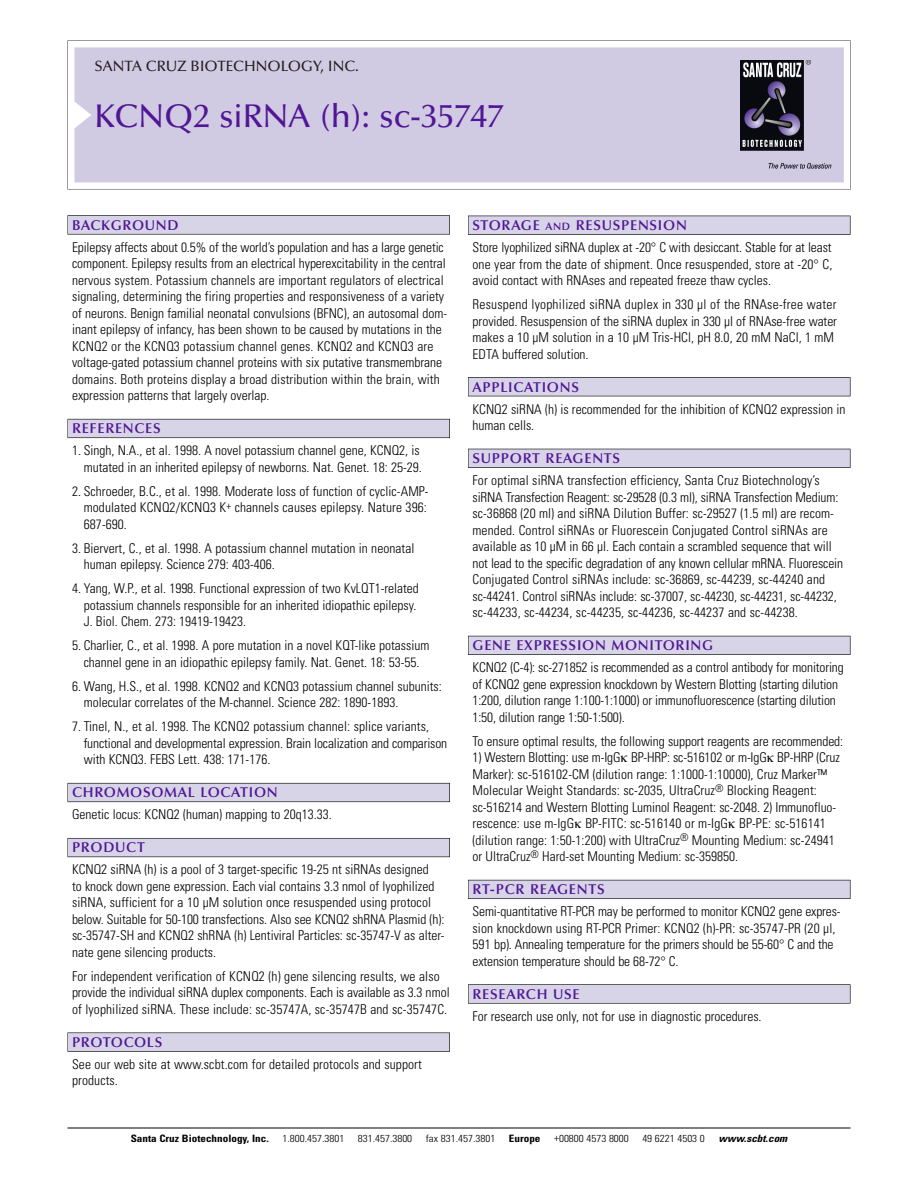
<style>
.page{position:relative;width:918px;height:1188px;background:#fff}
.page>*{position:absolute;margin:0;border:0;box-sizing:border-box;transform-origin:0 0}
.t1{font:500 33px "Optima";color:#511695}
.t2{font:500 15px "Optima";color:#231f20}
.t3{font:600 14.25px "Optima";letter-spacing:.05em;color:#511695}
.t4{font:300 condensed 13.5px/16.5px "Univers";color:#000}
.t5{font:300 condensed 10.2px "Univers";color:#000;scale:1.1 1}
.t6{font:700 condensed 10.2px "Univers";color:#000;scale:1.1 1}
.t7{font:italic 700 condensed 10.2px "Univers";color:#000;scale:1.1 1}
.s1{font-size:10.65px}
</style>
<div class="page">
<svg style="left:68px;top:40px;width:783px;height:149px"></svg>
<div style="left:74px;top:47px;width:770px;height:135px;background:#d1cae3"></div>
<img style="left:741px;top:60px;width:90px;height:108px">
<svg style="left:68px;top:215px;width:382px;height:20px"></svg>
<div style="left:68px;top:216px;width:381px;height:18px;background:#d7d4e8"></div>
<div style="left:68px;top:419px;width:382px;height:19px;background:#64626c"></div>
<div style="left:68px;top:419px;width:381px;height:18px;background:#d7d4e8"></div>
<div style="left:68px;top:783px;width:382px;height:19px;background:#686770"></div>
<div style="left:68px;top:784px;width:381px;height:18px;background:#d7d4e8"></div>
<div style="left:68px;top:838px;width:382px;height:19px;background:#5e5d65"></div>
<div style="left:68px;top:839px;width:381px;height:18px;background:#d7d4e8"></div>
<div style="left:68px;top:1033px;width:382px;height:19px;background:#58575a"></div>
<div style="left:68px;top:1033px;width:381px;height:18px;background:#d7d4e8"></div>
<div style="left:468px;top:216px;width:382px;height:19px;background:#535256"></div>
<div style="left:468px;top:216px;width:382px;height:18px;background:#d7d4e8"></div>
<div style="left:468px;top:377px;width:382px;height:19px;background:#515155"></div>
<div style="left:468px;top:378px;width:382px;height:18px;background:#d7d4e8"></div>
<div style="left:468px;top:449px;width:382px;height:19px;background:#515057"></div>
<div style="left:468px;top:449px;width:382px;height:18px;background:#d7d4e8"></div>
<div style="left:468px;top:636px;width:382px;height:19px;background:#535259"></div>
<div style="left:468px;top:636px;width:382px;height:18px;background:#d7d4e8"></div>
<div style="left:468px;top:880px;width:382px;height:19px;background:#595860"></div>
<div style="left:468px;top:880px;width:382px;height:18px;background:#d7d4e8"></div>
<div style="left:468px;top:984px;width:382px;height:20px;background:#676767"></div>
<div style="left:468px;top:985px;width:382px;height:18px;background:#d7d4e8"></div>
<hr style="left:68px;top:1128px;width:782px;height:1px;background:#000">
<p class="t2" style="left:94px;top:60px;width:266px">SANTA CRUZ BIOTECHNOLOGY, INC.</p>
<p class="t1" style="left:94px;top:102px;width:411px">KCNQ2 siRNA (h): sc-35747</p>
<p class="t3" style="left:72px;top:219px;width:108px">BACKGROUND</p>
<p class="t4" style="left:72px;top:240px;width:377px">Epilepsy affects about 0.5% of the world’s population and has a large genetic component. Epilepsy results from an electrical hyperexcitability in the central nervous system. Potassium channels are important regulators of electrical signaling, determining the firing properties and responsiveness of a variety of neurons. Benign familial neonatal convulsions (BFNC), an autosomal dom&shy;inant epilepsy of infancy, has been shown to be caused by mutations in the KCNQ2 or the KCNQ3 potassium channel genes. KCNQ2 and KCNQ3 are voltage-gated potassium channel proteins with six putative transmembrane domains. Both proteins display a broad distribution within the brain, with expression patterns that largely overlap.</p>
<p class="t3" style="left:72px;top:423px;width:90px">REFERENCES</p>
<p class="t4" style="left:72px;top:444px;width:351px;text-align:right">1. Singh, N.A., et al. 1998. A novel potassium channel gene, KCNQ2, is mutated in an inherited epilepsy of newborns. Nat. Genet. 18: 25-29.</p>
<p class="t4" style="left:84px;top:484px;width:347px;text-indent:-12px">2. Schroeder, B.C., et al. 1998. Moderate loss of function of cyclic-AMP&shy;modulated KCNQ2/KCNQ3 K<sup>+</sup> channels causes epilepsy. Nature 396:<br>687-690.</p>
<p class="t4" style="left:84px;top:541px;width:332px;text-indent:-12px">3. Biervert, C., et al. 1998. A potassium channel mutation in neonatal human epilepsy. Science 279: 403-406.</p>
<p class="t4" style="left:84px;top:582px;width:337px;text-indent:-12px">4. Yang, W.P., et al. 1998. Functional expression of two KvLQT1-related potassium channels responsible for an inherited idiopathic epilepsy.<br>J. Biol. Chem. 273: 19419-19423.</p>
<p class="t4" style="left:72px;top:639px;width:359px;text-align:center">5. Charlier, C., et al. 1998. A pore mutation in a novel KQT-like potassium channel gene in an idiopathic epilepsy family. Nat. Genet. 18: 53-55.</p>
<p class="t4" style="left:84px;top:679px;width:360px;text-indent:-12px">6. Wang, H.S., et al. 1998. KCNQ2 and KCNQ3 potassium channel subunits: molecular correlates of the M-channel. Science 282: 1890-1893.</p>
<p class="t4" style="left:84px;top:720px;width:365px;text-indent:-12px">7. Tinel, N., et al. 1998. The KCNQ2 potassium channel: splice variants, functional and developmental expression. Brain localization and comparison with KCNQ3. FEBS Lett. 438: 171-176.</p>
<p class="t3" style="left:72px;top:787px;width:207px">CHROMOSOMAL LOCATION</p>
<p class="t4" style="left:72px;top:808px;width:261px">Genetic locus: KCNQ2 (human) mapping to 20q13.33.</p>
<p class="t3" style="left:72px;top:842px;width:74px">PRODUCT</p>
<p class="t4" style="left:72px;top:863px;width:374px">KCNQ2 siRNA (h) is a pool of 3 target-specific 19-25 nt siRNAs designed<br>to knock down gene expression. Each vial contains 3.3 nmol of lyophilized siRNA, sufficient for a 10 µM solution once resuspended using protocol below. Suitable for 50-100 transfections. Also see KCNQ2 shRNA Plasmid (h): sc-35747-SH and KCNQ2 shRNA (h) Lentiviral Particles: sc-35747-V as alter&shy;nate gene silencing products.</p>
<p class="t4" style="left:72px;top:969px;width:379px">For independent verification of KCNQ2 (h) gene silencing results, we also provide the individual siRNA duplex components. Each is available as 3.3 nmol of lyophilized siRNA. These include: sc-35747A, sc-35747B and sc-35747C.</p>
<p class="t3" style="left:72px;top:1036px;width:92px">PROTOCOLS</p>
<p class="t4" style="left:72px;top:1057px;width:351px">See our web site at www.scbt.com for detailed protocols and support products.</p>
<p class="t3" style="left:473px;top:219px;width:216px">STORAGE <span class="s1">AND</span> RESUSPENSION</p>
<p class="t4" style="left:473px;top:240px;width:361px;text-align:justify">Store lyophilized siRNA duplex at -20° C with desiccant. Stable for at least one year from the date of shipment. Once resuspended, store at -20° C, avoid contact with RNAses and repeated freeze thaw cycles.</p>
<p class="t4" style="left:473px;top:297px;width:366px">Resuspend lyophilized siRNA duplex in 330 µl of the RNAse-free water provided. Resuspension of the siRNA duplex in 330 µl of RNAse-free water makes a 10 µM solution in a 10 µM Tris-HCl, pH 8.0, 20 mM NaCl, 1 mM EDTA buffered solution.</p>
<p class="t3" style="left:473px;top:381px;width:108px">APPLICATIONS</p>
<p class="t4" style="left:473px;top:402px;width:374px">KCNQ2 siRNA (h) is recommended for the inhibition of KCNQ2 expression in human cells.</p>
<p class="t3" style="left:473px;top:452px;width:149px">SUPPORT REAGENTS</p>
<p class="t4" style="left:473px;top:474px;width:372px">For optimal siRNA transfection efficiency, Santa Cruz Biotechnology’s siRNA Transfection Reagent: sc-29528 (0.3 ml), siRNA Transfection Medium: sc-36868 (20 ml) and siRNA Dilution Buffer: sc-29527 (1.5 ml) are recom&shy;mended. Control siRNAs or Fluorescein Conjugated Control siRNAs are available as 10 µM in 66 µl. Each contain a scrambled sequence that will not lead to the specific degradation of any known cellular mRNA. Fluorescein Conjugated Control siRNAs include: sc-36869, sc-44239, sc-44240 and sc-44241. Control siRNAs include: sc-37007, sc-44230, sc-44231, sc-44232, sc-44233, sc-44234, sc-44235, sc-44236, sc-44237 and sc-44238.</p>
<p class="t3" style="left:473px;top:639px;width:242px">GENE EXPRESSION MONITORING</p>
<p class="t4" style="left:473px;top:661px;width:373px">KCNQ2 (C-4): sc-271852 is recommended as a control antibody for monitoring of KCNQ2 gene expression knockdown by Western Blotting (starting dilution 1:200, dilution range 1:100-1:1000) or immunofluorescence (starting dilution 1:50, dilution range 1:50-1:500).</p>
<p class="t4" style="left:473px;top:734px;width:372px">To ensure optimal results, the following support reagents are recommended:</p>
<p class="t4" style="left:473px;top:751px;width:369px">1) Western Blotting: use m-IgG BP-HRP: sc-516102 or m-IgG BP-HRP (Cruz Marker): sc-516102-CM (dilution range: 1:1000-1:10000), Cruz Marker™ Molecular Weight Standards: sc-2035, UltraCruz<sup>®</sup> Blocking Reagent: sc-516214 and Western Blotting Luminol Reagent: sc-2048. 2) Immunofluo&shy;rescence: use m-IgG BP-FITC: sc-516140 or m-IgG BP-PE: sc-516141 (dilution range: 1:50-1:200) with UltraCruz<sup>®</sup> Mounting Medium: sc-24941 or UltraCruz<sup>®</sup> Hard-set Mounting Medium: sc-359850.</p>
<p class="t3" style="left:473px;top:883px;width:134px">RT-PCR REAGENTS</p>
<p class="t4" style="left:473px;top:905px;width:370px">Semi-quantitative RT-PCR may be performed to monitor KCNQ2 gene expres&shy;sion knockdown using RT-PCR Primer: KCNQ2 (h)-PR: sc-35747-PR (20 µl, 591 bp). Annealing temperature for the primers should be 55-60° C and the extension temperature should be 68-72° C.</p>
<p class="t3" style="left:473px;top:988px;width:109px">RESEARCH USE</p>
<p class="t4" style="left:473px;top:1009px;width:291px">For research use only, not for use in diagnostic procedures.</p>
<p class="t6" style="left:131px;top:1135px;width:127px">Santa Cruz Biotechnology, Inc.</p>
<p class="t5" style="left:282px;top:1135px;width:58px">1.800.457.3801</p>
<p class="t5" style="left:358px;top:1135px;width:51px">831.457.3800</p>
<p class="t5" style="left:426px;top:1135px;width:65px">fax 831.457.3801</p>
<p class="t6" style="left:509px;top:1135px;width:30px">Europe</p>
<p class="t5" style="left:554px;top:1135px;width:69px">+00800 4573 8000</p>
<p class="t5" style="left:642px;top:1135px;width:58px">49 6221 4503 0</p>
<p class="t7" style="left:719px;top:1135px;width:66px">www.scbt.com</p>
</div>
